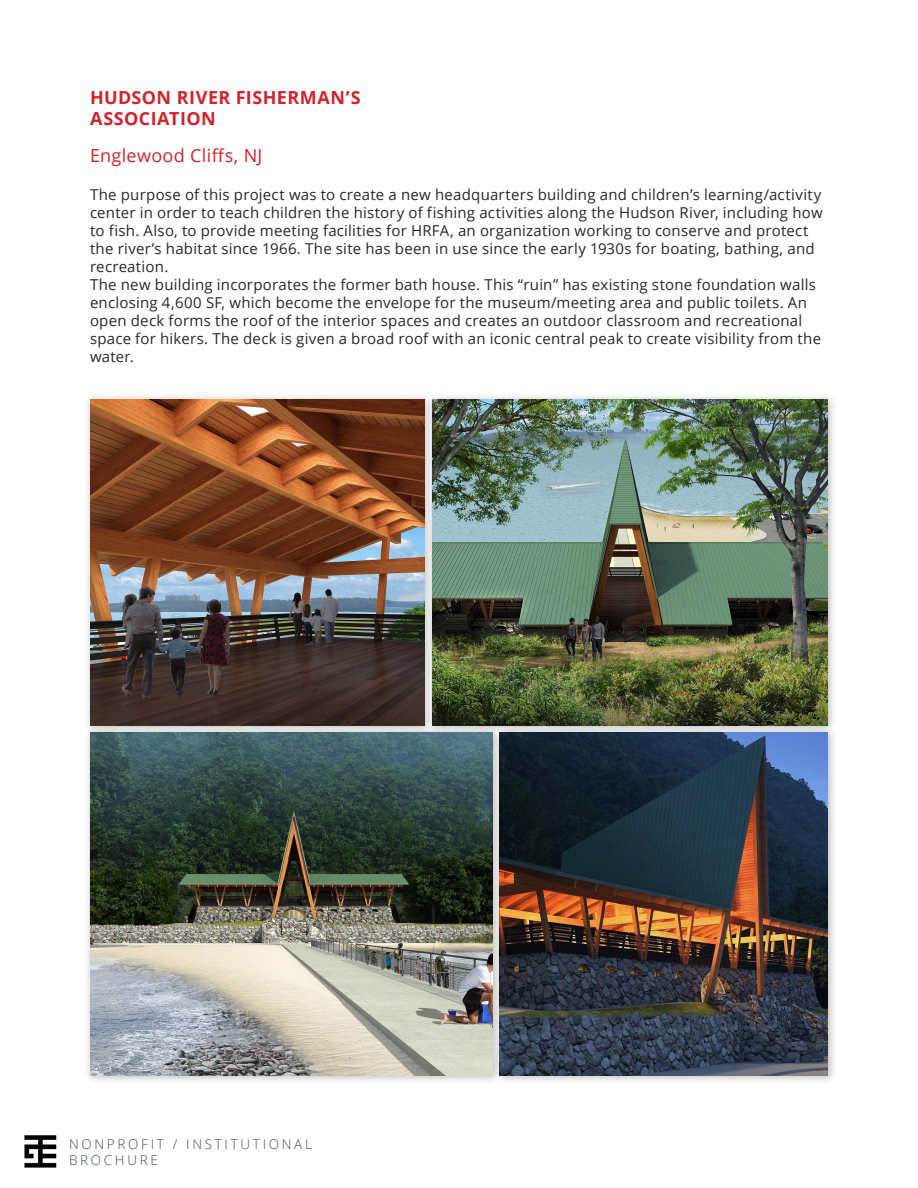
<style>
.page{position:relative;width:918px;height:1188px;background:#fff}
.page>*{position:absolute;margin:0;border:0;box-sizing:border-box;transform-origin:0 0}
.Body_Text_-_Align_Le{font:700 18px/21.6px "Open Sans";letter-spacing:.025em;color:#d1232a}
.Body_Text_-_Align_Le-2{font:18px "Open Sans";letter-spacing:.02em;color:#d1232a}
.Body_Text_-_Align_Ri{font:15px/18px "Open Sans";letter-spacing:.015em;color:#262825}
.t1{font:300 13.5px/16.2px "Open Sans";letter-spacing:.2em;color:#414f56}
</style>
<div class="page">
<div style="left:83px;top:725px;width:419px;height:360px;background:#231f20;opacity:.3"></div>
<img style="left:90px;top:735px;width:403px;height:340px">
<div style="left:425px;top:393px;width:413px;height:342px;background:#231f20;opacity:.3"></div>
<img style="left:434px;top:399px;width:394px;height:327px">
<div style="left:493px;top:725px;width:344px;height:360px;background:#231f20;opacity:.3"></div>
<img style="left:500px;top:732px;width:328px;height:343px">
<div style="left:83px;top:393px;width:351px;height:342px;background:#231f20;opacity:.3"></div>
<img style="left:90px;top:399px;width:334px;height:327px">
<img style="left:24px;top:1135px;width:33px;height:33px">
<p class="Body_Text_-_Align_Le" style="left:90px;top:86px;width:272px">HUDSON RIVER FISHERMAN’S<br>ASSOCIATION</p>
<p class="Body_Text_-_Align_Le-2" style="left:90px;top:143px;width:174px">Englewood Cliffs, NJ</p>
<p class="Body_Text_-_Align_Ri" style="left:90px;top:186px;width:734px">The purpose of this project was to create a new headquarters building and children’s learning/activity center in order to teach children the history of fishing activities along the Hudson River, including how to fish. Also, to provide meeting facilities for HRFA, an organization working to conserve and protect the river’s habitat since 1966. The site has been in use since the early 1930s for boating, bathing, and recreation.</p>
<p class="Body_Text_-_Align_Ri" style="left:90px;top:276px;width:733px">The new building incorporates the former bath house. This “ruin” has existing stone foundation walls enclosing 4,600 SF, which become the envelope for the museum/meeting area and public toilets. An open deck forms the roof of the interior spaces and creates an outdoor classroom and recreational space for hikers. The deck is given a broad roof with an iconic central peak to create visibility from the water.</p>
<p class="t1" style="left:69px;top:1135px;width:244px">NONPROFIT / INSTITUTIONAL<br>BROCHURE</p>
</div>
